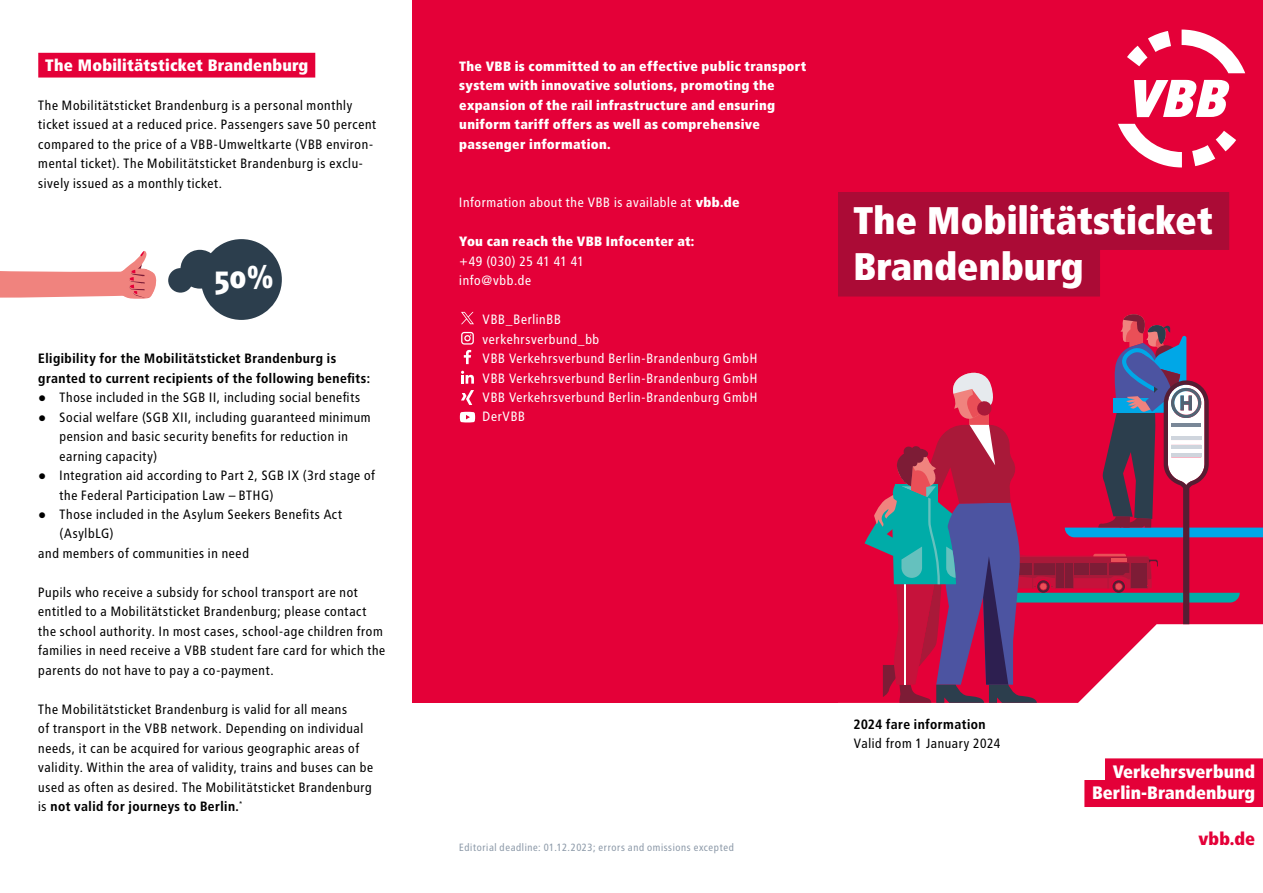
<style>
.page{position:relative;width:1263px;height:893px;background:#fff}
.page>*{position:absolute;margin:0;border:0;box-sizing:border-box;transform-origin:0 0}
.t1{font:900 38.4px "Transit Pro";color:#fff}
.t2{font:900 31.5px "Transit Pro";color:#fff}
.t3{font:900 18px/21.6px "Transit Pro";color:#fff;text-align:right}
.t4{font:900 18px "Transit Pro";color:#e40038}
.t5{font:900 16.5px "Transit Pro";letter-spacing:.01em;color:#fff}
.t6{font:13.5px/19.5px "Transit Pro";letter-spacing:.01em;color:#000}
.t7{font:13.5px/19.5px "Transit Pro";letter-spacing:.01em;color:#fff}
.t8{font:900 13.5px/19.5px "Transit Pro";letter-spacing:.02em;color:#fff}
.t9{font:700 13.5px/19.5px "Transit Pro";letter-spacing:.015em;color:#000}
.t10{font:10.5px "Transit Pro";letter-spacing:.02em;color:#8d9aa9}
.s1{font-family:"Arial"}
.s2{font-weight:700}
.s3{font-weight:900}
</style>
<div class="page">
<div style="left:38px;top:53px;width:277px;height:25px;background:#e40038"></div>
<div style="left:838px;top:0;width:425px;height:703px;background:#e40038"></div>
<svg style="left:864px;top:314px;width:399px;height:389px;background:#b9315c"></svg>
<svg style="left:1118px;top:124px;width:64px;height:43px"></svg>
<svg style="left:1181px;top:30px;width:64px;height:43px"></svg>
<svg style="left:1192px;top:131px;width:44px;height:35px"></svg>
<svg style="left:1127px;top:31px;width:44px;height:35px"></svg>
<svg style="left:1134px;top:80px;width:96px;height:37px"></svg>
<div style="left:818px;top:192px;width:411px;height:58px;background:#ab0b36"></div>
<div style="left:818px;top:239px;width:282px;height:58px;background:#ab0b36"></div>
<div style="left:1105px;top:758px;width:158px;height:27px;background:#e40038"></div>
<div style="left:1084px;top:780px;width:179px;height:27px;background:#e40038"></div>
<div style="left:412px;top:0;width:426px;height:703px;background:#e40038"></div>
<svg style="left:461px;top:371px;width:13px;height:13px"></svg>
<svg style="left:461px;top:390px;width:13px;height:15px"></svg>
<svg style="left:460px;top:412px;width:15px;height:10px"></svg>
<svg style="left:461px;top:332px;width:13px;height:32px"></svg>
<svg style="left:461px;top:312px;width:13px;height:12px"></svg>
<div style="left:180px;top:250px;width:39px;height:39px;background:#2c3e4d;border-radius:50%"></div>
<div style="left:201px;top:239px;width:81px;height:81px;background:#2c3e4d;border-radius:50%"></div>
<svg style="left:0;top:251px;width:157px;height:48px"></svg>
<div style="left:168px;top:268px;width:25px;height:25px;background:#2c3e4d;border-radius:50%"></div>
<p class="t5" style="left:45px;top:55px;width:265px">The Mobilitätsticket Brandenburg</p>
<p class="t6" style="left:38px;top:95px;width:340px">The Mobilitätsticket Brandenburg is a personal monthly ticket issued at a reduced price. Passengers save 50 percent compared to the price of a VBB-Umweltkarte (VBB environ&shy;mental ticket). The Mobilitätsticket Brandenburg is exclu&shy;sively issued as a monthly ticket.</p>
<h2 class="t2" style="left:214px;top:259px;width:61px">50%</h2>
<p class="t9" style="left:38px;top:349px;width:334px">Eligibility for the Mobilitätsticket Brandenburg is granted to current recipients of the following benefits:</p>
<p class="t6" style="left:38px;top:388px;width:324px"><span class="s1">●</span> Those included in the SGB II, including social benefits</p>
<p class="t6" style="left:60px;top:407px;width:313px;text-indent:-21px"><span class="s1">●</span> Social welfare (SGB XII, including guaranteed minimum pension and basic security benefits for reduction in earning capacity)</p>
<p class="t6" style="left:60px;top:466px;width:317px;text-indent:-21px"><span class="s1">●</span> Integration aid according to Part 2, SGB IX (3rd stage of the Federal Participation Law – BTHG)</p>
<p class="t6" style="left:38px;top:505px;width:306px"><span class="s1">●</span> Those included in the Asylum Seekers Benefits Act</p>
<p class="t6" style="left:60px;top:524px;width:56px">(AsylbLG)</p>
<p class="t6" style="left:38px;top:544px;width:213px">and members of communities in need</p>
<p class="t6" style="left:38px;top:583px;width:349px">Pupils who receive a subsidy for school transport are not entitled to a Mobilitätsticket Brandenburg; please contact the school authority. In most cases, school-age children from families in need receive a VBB student fare card for which the parents do not have to pay a co-payment.</p>
<p class="t6" style="left:38px;top:700px;width:337px">The Mobilitätsticket Brandenburg is valid for all means<br>of transport in the VBB network. Depending on individual needs, it can be acquired for various geographic areas of validity. Within the area of validity, trains and buses can be used as often as desired. The Mobilitätsticket Brandenburg is <span class="s2">not valid for journeys to Berlin.</span><sup>*</sup></p>
<p class="t8" style="left:459px;top:56px;width:349px">The VBB is committed to an effective public transport system with innovative solutions, promoting the expansion of the rail infrastructure and ensuring uniform tariff offers as well as comprehensive passenger information.</p>
<p class="t7" style="left:459px;top:193px;width:282px">Information about the VBB is available at <span class="s3">vbb.de</span></p>
<p class="t8" style="left:459px;top:232px;width:237px">You can reach the VBB Infocenter at:</p>
<p class="t7" style="left:459px;top:251px;width:127px">+49 (030) 25 41 41 41 info@vbb.de</p>
<p class="t7" style="left:483px;top:310px;width:277px">VBB_BerlinBB<br>verkehrsverbund_bb<br>VBB Verkehrsverbund Berlin-Brandenburg GmbH<br>VBB Verkehrsverbund Berlin-Brandenburg GmbH<br>VBB Verkehrsverbund Berlin-Brandenburg GmbH<br>DerVBB</p>
<h1 class="t1" style="left:853px;top:198px;width:361px">The Mobilitätsticket</h1>
<h1 class="t1" style="left:853px;top:244px;width:232px">Brandenburg</h1>
<p class="t10" style="left:459px;top:841px;width:276px">Editorial deadline: 01.12.2023; errors and omissions excepted</p>
<p class="t9" style="left:854px;top:714px;width:133px">2024 fare information</p>
<p class="t6" style="left:854px;top:734px;width:148px">Valid from 1 January 2024</p>
<h3 class="t3" style="left:1092px;top:761px;width:165px">Verkehrsverbund<br>Berlin-Brandenburg</h3>
<h3 class="t4" style="left:1198px;top:828px;width:58px">vbb.de</h3>
</div>
